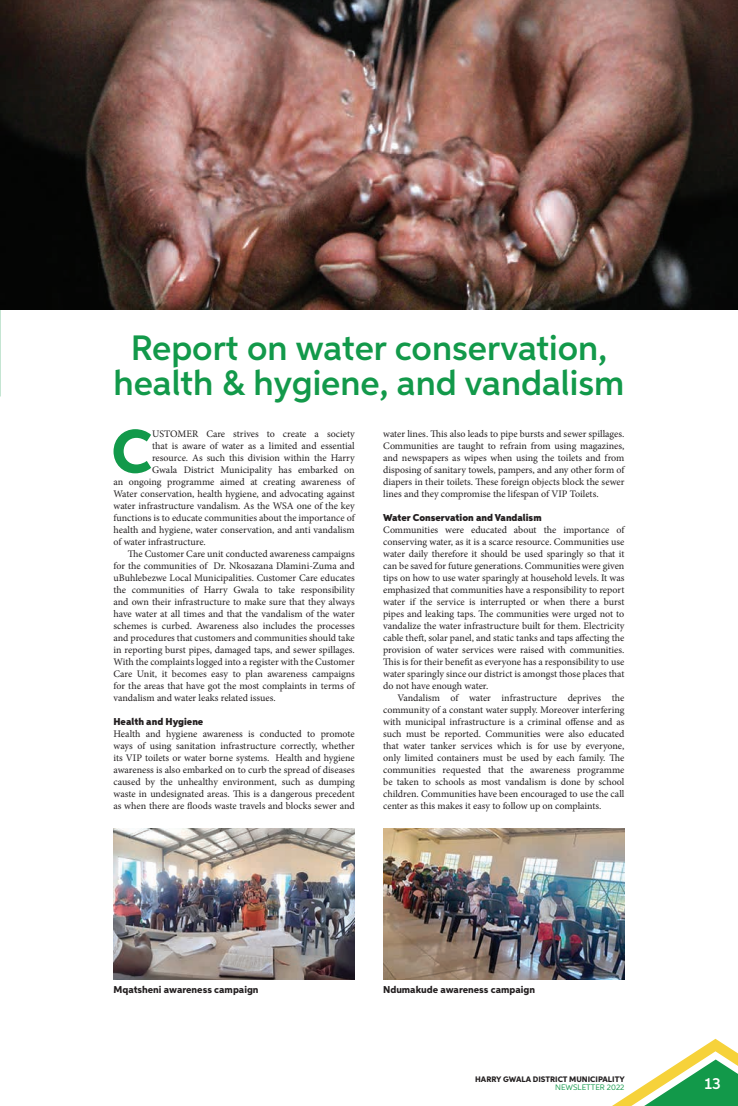
<style>
.page{position:relative;width:738px;height:1106px;background:#fff}
.page>*{position:absolute;margin:0;border:0;box-sizing:border-box;transform-origin:0 0}
.t1{font:800 61.8px "Aspira";color:#12994a}
.t2{font:600 35.3px/34.9px "Aspira";color:#12994a;text-align:center}
.t3{font:600 16px "Aspira";color:#fff}
.t4{font:10px/12px "Minion Pro";color:#231f20;text-align:justify}
.t5{font:800 10px "Aspira";color:#231f20}
.t6{font:900 10px "Aspira";color:#231f20}
.t7{font:800 8px "Aspira";color:#231f20}
.t8{font:8px "Aspira";color:#12994a}
</style>
<div class="page">
<svg style="left:612px;top:1038px;width:125px;height:68px"></svg>
<img style="left:0;top:0;width:737px;height:309px">
<img style="left:113px;top:828px;width:241px;height:151px">
<img style="left:383px;top:828px;width:241px;height:151px">
<h2 class="t2" style="left:113px;top:330px;width:512px">Report on water conservation, health &amp; hygiene, and vandalism</h2>
<h1 class="t1" style="left:111px;top:413px;width:42px">C</h1>
<p class="t4" style="left:152px;top:427px;width:204px">USTOMER Care strives to create a society</p>
<p class="t4" style="left:152px;top:439px;width:204px">that is aware of water as a limited and essential</p>
<p class="t4" style="left:152px;top:451px;width:204px">resource. As such this division within the Harry</p>
<p class="t4" style="left:152px;top:463px;width:204px">Gwala District Municipality has embarked on</p>
<p class="t4" style="left:113px;top:475px;width:242px">an ongoing programme aimed at creating awareness of</p>
<p class="t4" style="left:113px;top:487px;width:242px">Water conservation, health hygiene, and advocating against</p>
<p class="t4" style="left:113px;top:499px;width:242px">water infrastructure vandalism. As the WSA one of the key</p>
<p class="t4" style="left:113px;top:511px;width:242px">functions is to educate communities about the importance of</p>
<p class="t4" style="left:113px;top:523px;width:242px">health and hygiene, water conservation, and anti vandalism</p>
<p class="t4" style="left:113px;top:535px;width:94px">of water infrastructure.</p>
<p class="t4" style="left:128px;top:547px;width:228px">The Customer Care unit conducted awareness campaigns</p>
<p class="t4" style="left:113px;top:559px;width:242px">for the communities of Dr. Nkosazana Dlamini-Zuma and</p>
<p class="t4" style="left:113px;top:571px;width:242px">uBuhlebezwe Local Municipalities. Customer Care educates</p>
<p class="t4" style="left:113px;top:583px;width:242px">the communities of Harry Gwala to take responsibility</p>
<p class="t4" style="left:113px;top:595px;width:242px">and own their infrastructure to make sure that they always</p>
<p class="t4" style="left:113px;top:607px;width:242px">have water at all times and that the vandalism of the water</p>
<p class="t4" style="left:113px;top:619px;width:242px">schemes is curbed. Awareness also includes the processes</p>
<p class="t4" style="left:113px;top:631px;width:242px">and procedures that customers and communities should take</p>
<p class="t4" style="left:113px;top:643px;width:242px">in reporting burst pipes, damaged taps, and sewer spillages.</p>
<p class="t4" style="left:113px;top:655px;width:242px">With the complaints logged into a register with the Customer</p>
<p class="t4" style="left:113px;top:667px;width:242px">Care Unit, it becomes easy to plan awareness campaigns</p>
<p class="t4" style="left:113px;top:679px;width:242px">for the areas that have got the most complaints in terms of</p>
<p class="t4" style="left:113px;top:691px;width:163px">vandalism and water leaks related issues.</p>
<p class="t6" style="left:113px;top:715px;width:91px">Health and Hygiene</p>
<p class="t4" style="left:113px;top:727px;width:242px">Health and hygiene awareness is conducted to promote ways of using sanitation infrastructure correctly, whether its VIP toilets or water borne systems. Health and hygiene awareness is also embarked on to curb the spread of diseases caused by the unhealthy environment, such as dumping waste in undesignated areas. This is a dangerous precedent as when there are floods waste travels and blocks sewer and</p>
<p class="t4" style="left:383px;top:427px;width:242px">water lines. This also leads to pipe bursts and sewer spillages.<br>Communities are taught to refrain from using magazines, and newspapers as wipes when using the toilets and from disposing of sanitary towels, pampers, and any other form of diapers in their toilets. These foreign objects block the sewer lines and they compromise the lifespan of VIP Toilets.</p>
<p class="t6" style="left:383px;top:511px;width:160px">Water Conservation and Vandalism</p>
<p class="t4" style="left:383px;top:523px;width:242px">Communities were educated about the importance of conserving water, as it is a scarce resource. Communities use water daily therefore it should be used sparingly so that it can be saved for future generations. Communities were given tips on how to use water sparingly at household levels. It was emphasized that communities have a responsibility to report water if the service is interrupted or when there a burst pipes and leaking taps. The communities were urged not to vandalize the water infrastructure built for them. Electricity cable theft, solar panel, and static tanks and taps affecting the provision of water services were raised with communities.<br>This is for their benefit as everyone has a responsibility to use water sparingly since our district is amongst those places that do not have enough water.</p>
<p class="t4" style="left:383px;top:691px;width:242px;text-indent:14px">Vandalism of water infrastructure deprives the community of a constant water supply. Moreover interfering with municipal infrastructure is a criminal offense and as such must be reported. Communities were also educated that water tanker services which is for use by everyone, only limited containers must be used by each family. The communities requested that the awareness programme be taken to schools as most vandalism is done by school children. Communities have been encouraged to use the call center as this makes it easy to follow up on complaints.</p>
<p class="t5" style="left:113px;top:983px;width:146px">Mqatsheni awareness campaign</p>
<p class="t5" style="left:383px;top:983px;width:153px">Ndumakude awareness campaign</p>
<p class="t7" style="left:475px;top:1074px;width:151px">HARRY GWALA DISTRICT MUNICIPALITY</p>
<p class="t8" style="left:555px;top:1082px;width:71px">NEWSLETTER 2022</p>
<h3 class="t3" style="left:704px;top:1073px;width:18px">13</h3>
</div>
